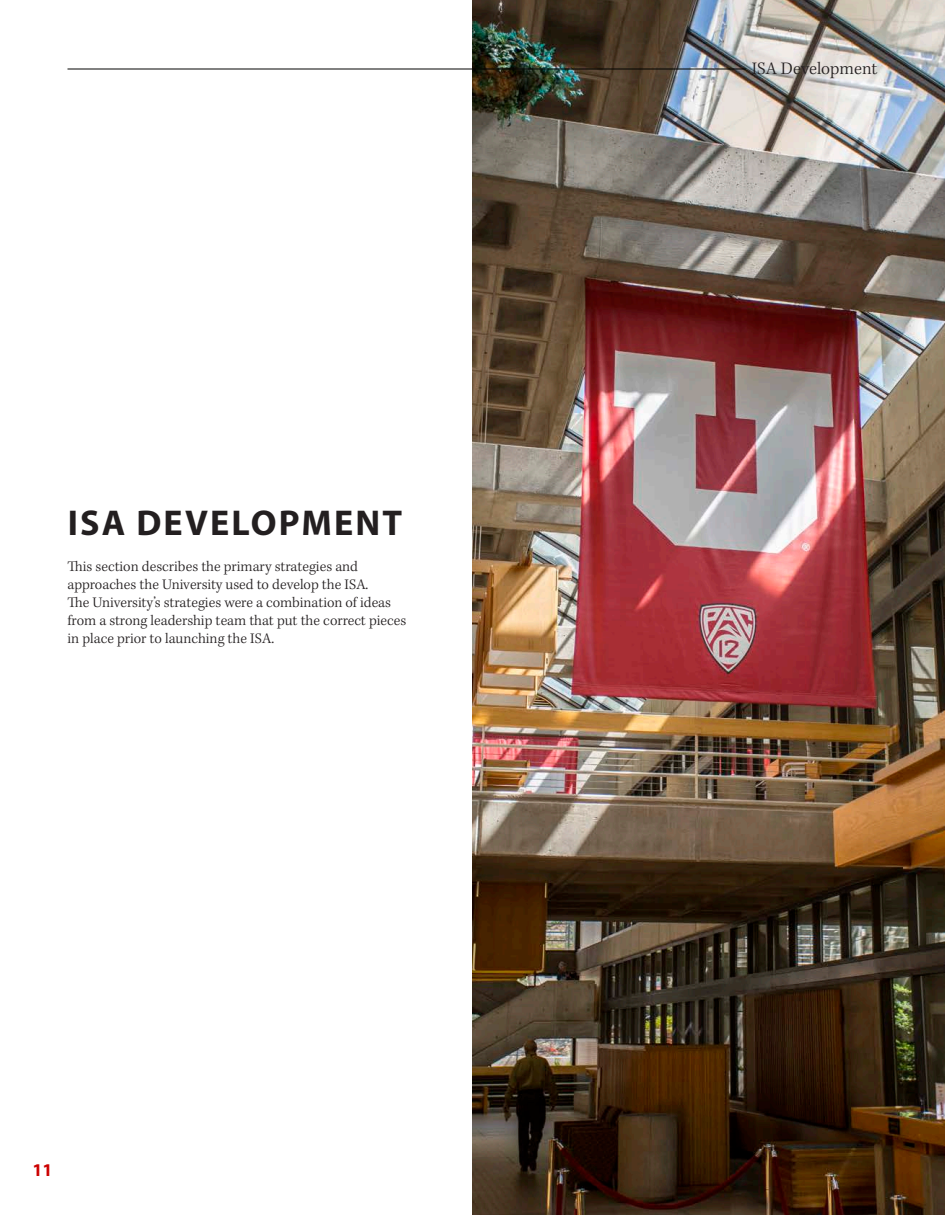
<style>
.page{position:relative;width:945px;height:1215px;background:#fff}
.page>*{position:absolute;margin:0;border:0;box-sizing:border-box;transform-origin:0 0}
.t1{font:700 36px "Myriad Pro";letter-spacing:.06em;color:#231f20}
.t2{font:300 18px "Kepler Std";color:#231f20}
.t3{font:700 18px "Myriad Pro";color:#c00}
.t4{font:300 15px/18px "Kepler Std";color:#231f20}
</style>
<div class="page">
<img style="left:472px;top:0;width:473px;height:1215px">
<hr style="left:68px;top:69px;width:678px;height:1px;background:#040503">
<h1 class="t1" style="left:68px;top:502px;width:336px">ISA DEVELOPMENT</h1>
<p class="t4" style="left:68px;top:558px;width:340px">This section describes the primary strategies and approaches the University used to develop the ISA.<br>The University’s strategies were a combination of ideas from a strong leadership team that put the correct pieces in place prior to launching the ISA.</p>
<p class="t3" style="left:33px;top:1159px;width:21px">11</p>
<p class="t2" style="left:752px;top:57px;width:127px">ISA Development</p>
</div>
